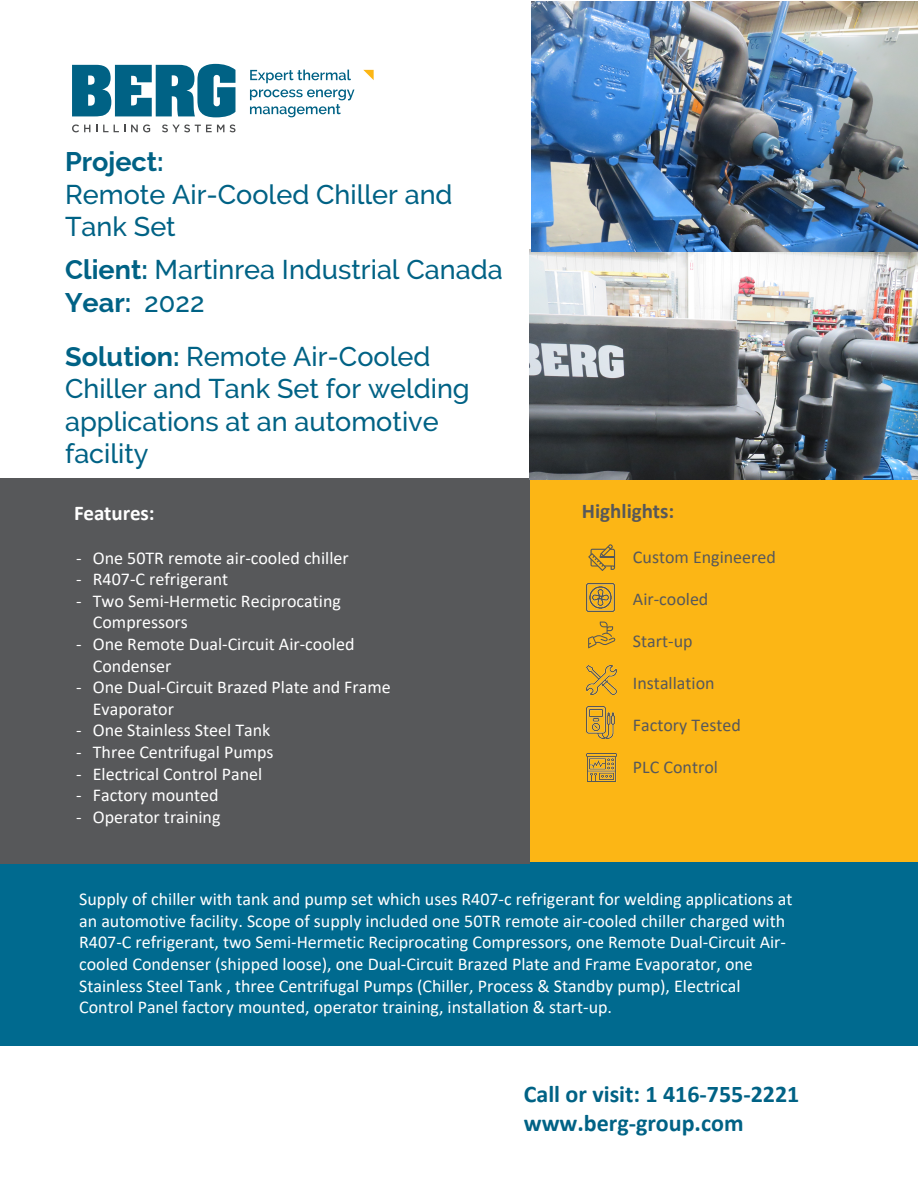
<style>
.page{position:relative;width:918px;height:1188px;background:#fff}
.page>*{position:absolute;margin:0;border:0;box-sizing:border-box;transform-origin:0 0}
.t1{font:500 27px/32.4px "Raleway";color:#006285}
.t2{font:700 24px/28.8px "Calibri";color:#006285}
.t3{font:700 21px "Calibri";color:#57585a}
.t4{font:700 21px "Calibri";color:#fff}
.t5{font:18px/21.6px "Calibri";color:#fff}
.t6{font:18px "Calibri";color:#57585a}
.s1{font-weight:700}
</style>
<div class="page">
<div style="left:0;top:862px;width:918px;height:183px;background:#006a8f"></div>
<div style="left:520px;top:478px;width:398px;height:384px;background:#fcb615"></div>
<div style="left:0;top:478px;width:530px;height:386px;background:#57585a"></div>
<svg style="left:363px;top:70px;width:11px;height:10px"></svg>
<svg style="left:250px;top:70px;width:101px;height:13px"></svg>
<svg style="left:250px;top:89px;width:104px;height:28px"></svg>
<svg style="left:72px;top:124px;width:18px;height:8px"></svg>
<svg style="left:103px;top:125px;width:22px;height:7px"></svg>
<svg style="left:131px;top:124px;width:19px;height:8px"></svg>
<svg style="left:162px;top:125px;width:62px;height:7px"></svg>
<svg style="left:230px;top:125px;width:5px;height:7px"></svg>
<svg style="left:72px;top:64px;width:163px;height:53px"></svg>
<svg style="left:588px;top:544px;width:27px;height:27px"></svg>
<svg style="left:588px;top:622px;width:28px;height:26px"></svg>
<img style="left:587px;top:665px;width:29px;height:30px">
<img style="left:586px;top:583px;width:29px;height:29px">
<img style="left:530px;top:249px;width:388px;height:231px">
<img style="left:532px;top:1px;width:386px;height:251px">
<img style="left:587px;top:707px;width:27px;height:32px">
<img style="left:586px;top:754px;width:30px;height:27px">
<p class="t1" style="left:65px;top:146px;width:389px"><span class="s1">Project:<br></span>Remote Air-Cooled Chiller and<br>Tank Set</p>
<p class="t1" style="left:65px;top:254px;width:439px"><span class="s1">Client:</span> Martinrea Industrial Canada<br><span class="s1">Year:</span> 2022</p>
<p class="t1" style="left:65px;top:340px;width:406px"><span class="s1">Solution:</span> Remote Air-Cooled<br>Chiller and Tank Set for welding applications at an automotive facility</p>
<h3 class="t4" style="left:74px;top:499px;width:82px">Features:</h3>
<p class="t5" style="left:76px;top:547px;width:274px">- One 50TR remote air-cooled chiller</p>
<p class="t5" style="left:76px;top:569px;width:153px">- R407-C refrigerant</p>
<p class="t5" style="left:93px;top:590px;width:250px;text-indent:-17px">- Two Semi-Hermetic Reciprocating<br>Compressors</p>
<p class="t5" style="left:93px;top:633px;width:263px;text-indent:-17px">- One Remote Dual-Circuit Air-cooled<br>Condenser</p>
<p class="t5" style="left:93px;top:677px;width:299px;text-indent:-17px">- One Dual-Circuit Brazed Plate and Frame<br>Evaporator</p>
<p class="t5" style="left:76px;top:720px;width:196px">- One Stainless Steel Tank</p>
<p class="t5" style="left:76px;top:741px;width:199px">- Three Centrifugal Pumps</p>
<p class="t5" style="left:76px;top:763px;width:187px">- Electrical Control Panel</p>
<p class="t5" style="left:76px;top:785px;width:144px">- Factory mounted</p>
<p class="t5" style="left:76px;top:806px;width:146px">- Operator training</p>
<h3 class="t3" style="left:582px;top:498px;width:94px">Highlights:</h3>
<p class="t6" style="left:633px;top:545px;width:144px">Custom Engineered</p>
<p class="t6" style="left:633px;top:586px;width:77px">Air-cooled</p>
<p class="t6" style="left:633px;top:629px;width:61px">Start-up</p>
<p class="t6" style="left:633px;top:670px;width:83px">Installation</p>
<p class="t6" style="left:633px;top:713px;width:109px">Factory Tested</p>
<p class="t6" style="left:633px;top:755px;width:86px">PLC Control</p>
<p class="t5" style="left:79px;top:888px;width:715px">Supply of chiller with tank and pump set which uses R407-c refrigerant for welding applications at an automotive facility. Scope of supply included one 50TR remote air-cooled chiller charged with R407-C refrigerant, two Semi-Hermetic Reciprocating Compressors, one Remote Dual-Circuit Air&shy;cooled Condenser (shipped loose), one Dual-Circuit Brazed Plate and Frame Evaporator, one Stainless Steel Tank , three Centrifugal Pumps (Chiller, Process &amp; Standby pump), Electrical Control Panel factory mounted, operator training, installation &amp; start-up.</p>
<p class="t2" style="left:524px;top:1080px;width:277px">Call or visit: 1 416-755-2221 www.berg-group.com</p>
</div>
